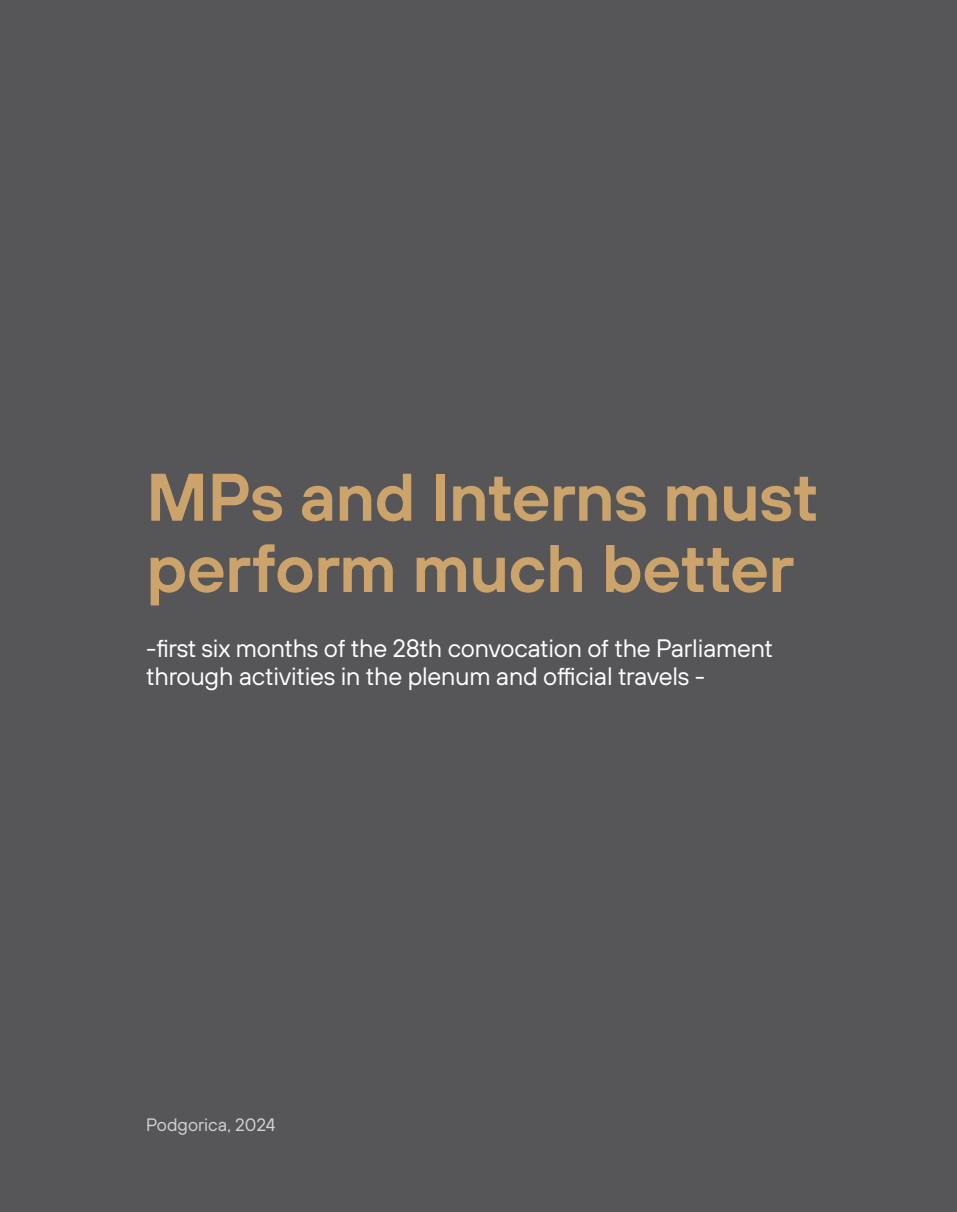
<style>
.page{position:relative;width:957px;height:1212px;background:#565659}
.page>*{position:absolute;margin:0;border:0;box-sizing:border-box;transform-origin:0 0}
.t1{font:600 67.05px/71.3px "TT Hoves";letter-spacing:-.015em;color:#cca46b}
.t2{font:25.2px/27.9px "TT Hoves";letter-spacing:-.01em;color:#fff}
.t3{font:18px "TT Hoves";color:#d1d3d4}
</style>
<div class="page">
<h1 class="t1" style="left:146px;top:460px;width:674px">MPs and Interns must perform much better</h1>
<p class="t2" style="left:146px;top:633px;width:628px">-first six months of the 28th convocation of the Parliament through activities in the plenum and official travels -</p>
<p class="t3" style="left:146px;top:1113px;width:131px">Podgorica, 2024</p>
</div>
